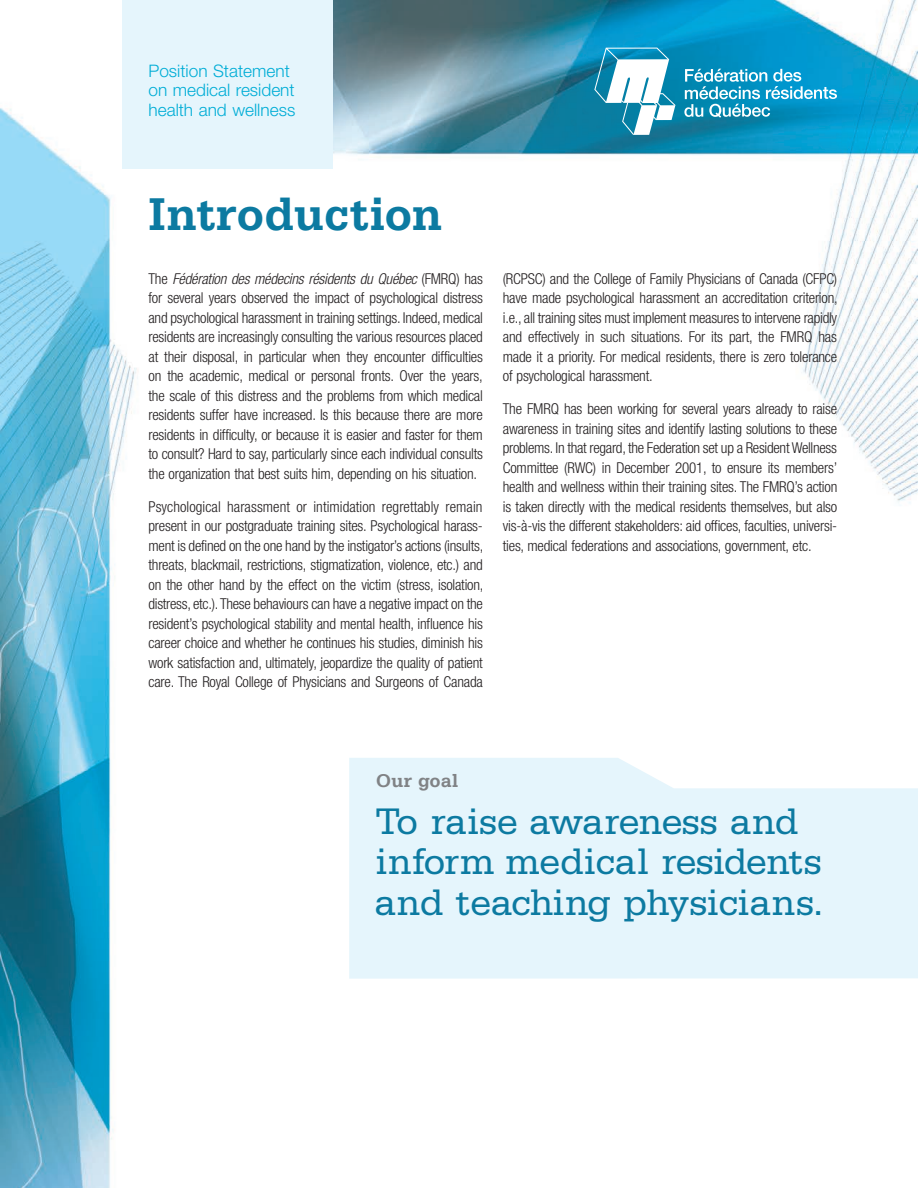
<style>
.page{position:relative;width:918px;height:1188px;background:#fff}
.page>*{position:absolute;margin:0;border:0;box-sizing:border-box;transform-origin:0 0}
.t1{font:700 48px "Centric SSK";color:#0c7aa1}
.t2{font:38.55px/40.5px "Centric SSK";letter-spacing:.02em;color:#0c7aa1}
.t3{font:700 19.35px "Centric SSK";color:#808285}
.t4{font:300 17.25px/19.5px "Helvetica Neue";color:#00add6}
.t5{font:300 condensed 15px/19.5px "Helvetica Neue";letter-spacing:-.015em;color:#231f20;text-align:justify}
.s1{font-style:italic}
</style>
<div class="page">
<img style="left:0;top:0;width:918px;height:1188px">
<div style="left:122px;top:0;width:211px;height:168px;background:#e5f5fc"></div>
<svg style="left:594px;top:48px;width:81px;height:87px"></svg>
<svg style="left:684px;top:69px;width:153px;height:49px;background:#39a7cd"></svg>
<div style="left:349px;top:758px;width:569px;height:221px;background:#e5f5fc"></div>
<p class="t4" style="left:148px;top:60px;width:148px">Position Statement on medical resident health and wellness</p>
<h1 class="t1" style="left:148px;top:186px;width:295px">Introduction</h1>
<p class="t5" style="left:148px;top:269px;width:336px">The <span class="s1">Fédération des médecins résidents du Québec</span> (FMRQ) has for several years observed the impact of psychological distress and psychological harassment in training settings. Indeed, medical residents are increasingly consulting the various resources placed at their disposal, in particular when they encounter difficulties on the academic, medical or personal fronts. Over the years, the scale of this distress and the problems from which medical residents suffer have increased. Is this because there are more residents in difficulty, or because it is easier and faster for them to consult? Hard to say, particularly since each individual consults the organization that best suits him, depending on his situation.</p>
<p class="t5" style="left:148px;top:497px;width:336px">Psychological harassment or intimidation regrettably remain present in our postgraduate training sites. Psychological harass&shy;ment is defined on the one hand by the instigator’s actions (insults, threats, blackmail, restrictions, stigmatization, violence, etc.) and on the other hand by the effect on the victim (stress, isolation, distress, etc.). These behaviours can have a negative impact on the resident’s psychological stability and mental health, influence his career choice and whether he continues his studies, diminish his work satisfaction and, ultimately, jeopardize the quality of patient care. The Royal College of Physicians and Surgeons of Canada</p>
<p class="t5" style="left:503px;top:269px;width:336px">(RCPSC) and the College of Family Physicians of Canada (CFPC) have made psychological harassment an accreditation criterion, i.e., all training sites must implement measures to intervene rapidly and effectively in such situations. For its part, the FMRQ has made it a priority. For medical residents, there is zero tolerance of psychological harassment.</p>
<p class="t5" style="left:503px;top:399px;width:336px">The FMRQ has been working for several years already to raise awareness in training sites and identify lasting solutions to these problems. In that regard, the Federation set up a Resident Wellness Committee (RWC) in December 2001, to ensure its members’ health and wellness within their training sites. The FMRQ’s action is taken directly with the medical residents themselves, but also vis-à-vis the different stakeholders: aid offices, faculties, universi&shy;ties, medical federations and associations, government, etc.</p>
<p class="t3" style="left:376px;top:769px;width:83px">Our goal</p>
<h2 class="t2" style="left:376px;top:800px;width:448px">To raise awareness and inform medical residents and teaching physicians.</h2>
</div>
